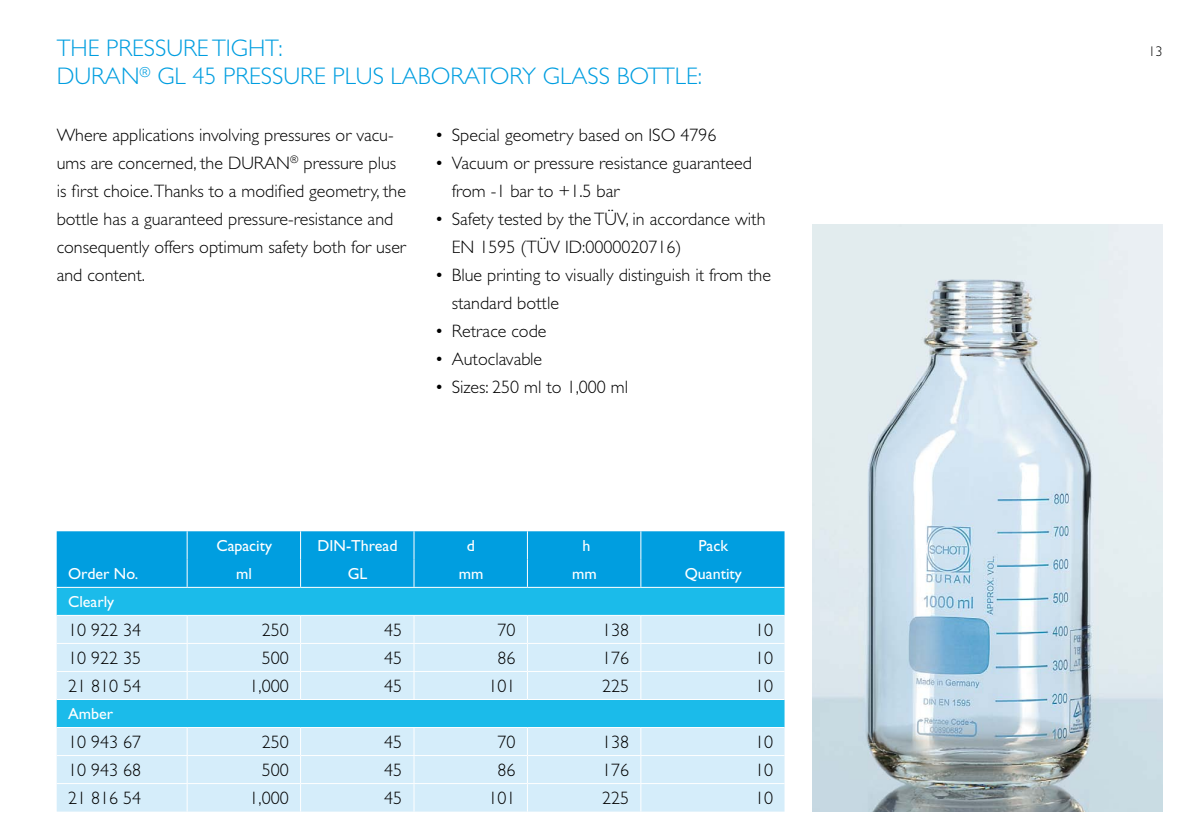
<style>
.page{position:relative;width:1191px;height:840px;background:#fff}
.page>*{position:absolute;margin:0;border:0;box-sizing:border-box;transform-origin:0 0}
.t1{font:300 24px/28px "Gill Sans";color:#009ee0}
.t2{font:300 18px/28px "Gill Sans";color:#000}
.t3{font:16px "Gill Sans";color:#fff}
.t4{font:300 14px "Gill Sans";color:#000}
</style>
<div class="page">
<img style="left:813px;top:224px;width:349px;height:587px">
<div style="left:57px;top:531px;width:727px;height:55px;background:#009ee0"></div>
<div style="left:57px;top:587px;width:727px;height:27px;background:#1bbbea"></div>
<svg style="left:57px;top:616px;width:727px;height:195px;background:#bce6f7"></svg>
<svg style="left:187px;top:531px;width:1px;height:55px"></svg>
<svg style="left:300px;top:531px;width:1px;height:55px"></svg>
<svg style="left:413px;top:531px;width:1px;height:55px"></svg>
<svg style="left:527px;top:531px;width:1px;height:55px"></svg>
<svg style="left:640px;top:531px;width:1px;height:55px"></svg>
<hr style="left:57px;top:642px;width:130px;height:1px;background:#fff">
<hr style="left:187px;top:642px;width:113px;height:1px;background:#fff">
<hr style="left:300px;top:642px;width:114px;height:1px;background:#fff">
<hr style="left:414px;top:642px;width:113px;height:1px;background:#fff">
<hr style="left:527px;top:642px;width:114px;height:1px;background:#fff">
<hr style="left:641px;top:642px;width:143px;height:1px;background:#fff">
<hr style="left:57px;top:670px;width:130px;height:1px;background:#fff">
<hr style="left:187px;top:670px;width:113px;height:1px;background:#fff">
<svg style="left:187px;top:615px;width:1px;height:83px"></svg>
<hr style="left:300px;top:670px;width:114px;height:1px;background:#fff">
<svg style="left:300px;top:615px;width:1px;height:83px"></svg>
<hr style="left:414px;top:670px;width:113px;height:1px;background:#fff">
<svg style="left:413px;top:616px;width:1px;height:82px"></svg>
<hr style="left:527px;top:670px;width:114px;height:1px;background:#fff">
<svg style="left:527px;top:615px;width:1px;height:83px"></svg>
<hr style="left:641px;top:670px;width:143px;height:1px;background:#fff">
<svg style="left:640px;top:615px;width:1px;height:83px"></svg>
<hr style="left:57px;top:726px;width:130px;height:1px;background:#fff">
<hr style="left:187px;top:726px;width:113px;height:1px;background:#fff">
<hr style="left:300px;top:726px;width:114px;height:1px;background:#fff">
<hr style="left:414px;top:726px;width:113px;height:1px;background:#fff">
<hr style="left:527px;top:726px;width:114px;height:1px;background:#fff">
<hr style="left:641px;top:726px;width:143px;height:1px;background:#fff">
<hr style="left:57px;top:754px;width:130px;height:1px;background:#fff">
<hr style="left:187px;top:754px;width:113px;height:1px;background:#fff">
<hr style="left:300px;top:754px;width:114px;height:1px;background:#fff">
<hr style="left:414px;top:754px;width:113px;height:1px;background:#fff">
<hr style="left:527px;top:754px;width:114px;height:1px;background:#fff">
<hr style="left:641px;top:754px;width:143px;height:1px;background:#fff">
<hr style="left:57px;top:782px;width:130px;height:1px;background:#fff">
<hr style="left:187px;top:782px;width:113px;height:1px;background:#fff">
<svg style="left:187px;top:727px;width:1px;height:84px"></svg>
<hr style="left:300px;top:782px;width:114px;height:1px;background:#fff">
<svg style="left:300px;top:727px;width:1px;height:84px"></svg>
<hr style="left:414px;top:782px;width:113px;height:1px;background:#fff">
<svg style="left:413px;top:727px;width:1px;height:84px"></svg>
<hr style="left:527px;top:782px;width:114px;height:1px;background:#fff">
<svg style="left:527px;top:727px;width:1px;height:84px"></svg>
<hr style="left:641px;top:782px;width:143px;height:1px;background:#fff">
<svg style="left:640px;top:727px;width:1px;height:84px"></svg>
<hr style="left:57px;top:698px;width:130px;height:1px;background:#fff">
<hr style="left:187px;top:698px;width:113px;height:1px;background:#fff">
<hr style="left:300px;top:698px;width:114px;height:1px;background:#fff">
<hr style="left:414px;top:698px;width:113px;height:1px;background:#fff">
<hr style="left:527px;top:698px;width:114px;height:1px;background:#fff">
<hr style="left:641px;top:698px;width:143px;height:1px;background:#fff">
<h1 class="t1" style="left:57px;top:34px;width:647px">The PRESSURE TIGHT:<br>DURAN<sup>®</sup> GL 45 PRESSURE PLUS LABORATORY GLASS BOTTLE:</h1>
<p class="t2" style="left:57px;top:120px;width:351px">Where applications involving pressures or vacu&shy;ums are concerned, the DURAN<sup>®</sup> pressure plus is first choice.Thanks to a modified geometry, the bottle has a guaranteed pressure-resistance and consequently offers optimum safety both for user and content.</p>
<p class="t2" style="left:435px;top:120px;width:283px">• Special geometry based on ISO 4796</p>
<p class="t2" style="left:452px;top:148px;width:302px;text-indent:-17px">• Vacuum or pressure resistance guaranteed from -1 bar to +1.5 bar</p>
<p class="t2" style="left:452px;top:204px;width:315px;text-indent:-17px">• Safety tested by theTÜV, in accordance with<br>EN 1595 (TÜV ID:0000020716)</p>
<p class="t2" style="left:452px;top:260px;width:321px;text-indent:-17px">• Blue printing to visually distinguish it from the standard bottle</p>
<p class="t2" style="left:435px;top:316px;width:113px">• Retrace code</p>
<p class="t2" style="left:435px;top:344px;width:109px">• Autoclavable</p>
<p class="t2" style="left:435px;top:372px;width:195px">• Sizes: 250 ml to 1,000 ml</p>
<p class="t3" style="left:216px;top:536px;width:57px">Capacity</p>
<p class="t3" style="left:318px;top:536px;width:81px">DIN-Thread</p>
<p class="t3" style="left:467px;top:536px;width:10px">d</p>
<p class="t3" style="left:582px;top:536px;width:9px">h</p>
<p class="t3" style="left:698px;top:536px;width:31px">Pack</p>
<p class="t3" style="left:68px;top:563px;width:72px">Order No.</p>
<p class="t3" style="left:236px;top:563px;width:17px">ml</p>
<p class="t3" style="left:348px;top:563px;width:21px">GL</p>
<p class="t3" style="left:459px;top:563px;width:26px">mm</p>
<p class="t3" style="left:572px;top:563px;width:26px">mm</p>
<p class="t3" style="left:684px;top:563px;width:59px">Quantity</p>
<p class="t3" style="left:68px;top:592px;width:48px">Clearly</p>
<p class="t2" style="left:68px;top:615px;width:75px">10 922 34</p>
<p class="t2" style="left:262px;top:615px;width:28px">250</p>
<p class="t2" style="left:384px;top:615px;width:19px">45</p>
<p class="t2" style="left:497px;top:615px;width:19px">70</p>
<p class="t2" style="left:602px;top:615px;width:28px">138</p>
<p class="t2" style="left:755px;top:615px;width:19px">10</p>
<p class="t2" style="left:68px;top:643px;width:75px">10 922 35</p>
<p class="t2" style="left:262px;top:643px;width:28px">500</p>
<p class="t2" style="left:384px;top:643px;width:19px">45</p>
<p class="t2" style="left:497px;top:643px;width:19px">86</p>
<p class="t2" style="left:602px;top:643px;width:28px">176</p>
<p class="t2" style="left:755px;top:643px;width:19px">10</p>
<p class="t2" style="left:68px;top:671px;width:75px">21 810 54</p>
<p class="t2" style="left:249px;top:671px;width:41px">1,000</p>
<p class="t2" style="left:384px;top:671px;width:19px">45</p>
<p class="t2" style="left:488px;top:671px;width:28px">101</p>
<p class="t2" style="left:602px;top:671px;width:28px">225</p>
<p class="t2" style="left:755px;top:671px;width:19px">10</p>
<p class="t3" style="left:68px;top:704px;width:47px">Amber</p>
<p class="t2" style="left:68px;top:727px;width:75px">10 943 67</p>
<p class="t2" style="left:262px;top:727px;width:28px">250</p>
<p class="t2" style="left:384px;top:727px;width:19px">45</p>
<p class="t2" style="left:497px;top:727px;width:19px">70</p>
<p class="t2" style="left:602px;top:727px;width:28px">138</p>
<p class="t2" style="left:755px;top:727px;width:19px">10</p>
<p class="t2" style="left:68px;top:755px;width:75px">10 943 68</p>
<p class="t2" style="left:262px;top:755px;width:28px">500</p>
<p class="t2" style="left:384px;top:755px;width:19px">45</p>
<p class="t2" style="left:497px;top:755px;width:19px">86</p>
<p class="t2" style="left:602px;top:755px;width:28px">176</p>
<p class="t2" style="left:755px;top:755px;width:19px">10</p>
<p class="t2" style="left:68px;top:783px;width:75px">21 816 54</p>
<p class="t2" style="left:249px;top:783px;width:41px">1,000</p>
<p class="t2" style="left:384px;top:783px;width:19px">45</p>
<p class="t2" style="left:488px;top:783px;width:28px">101</p>
<p class="t2" style="left:602px;top:783px;width:28px">225</p>
<p class="t2" style="left:755px;top:783px;width:19px">10</p>
<p class="t4" style="left:1148px;top:44px;width:15px">13</p>
</div>
